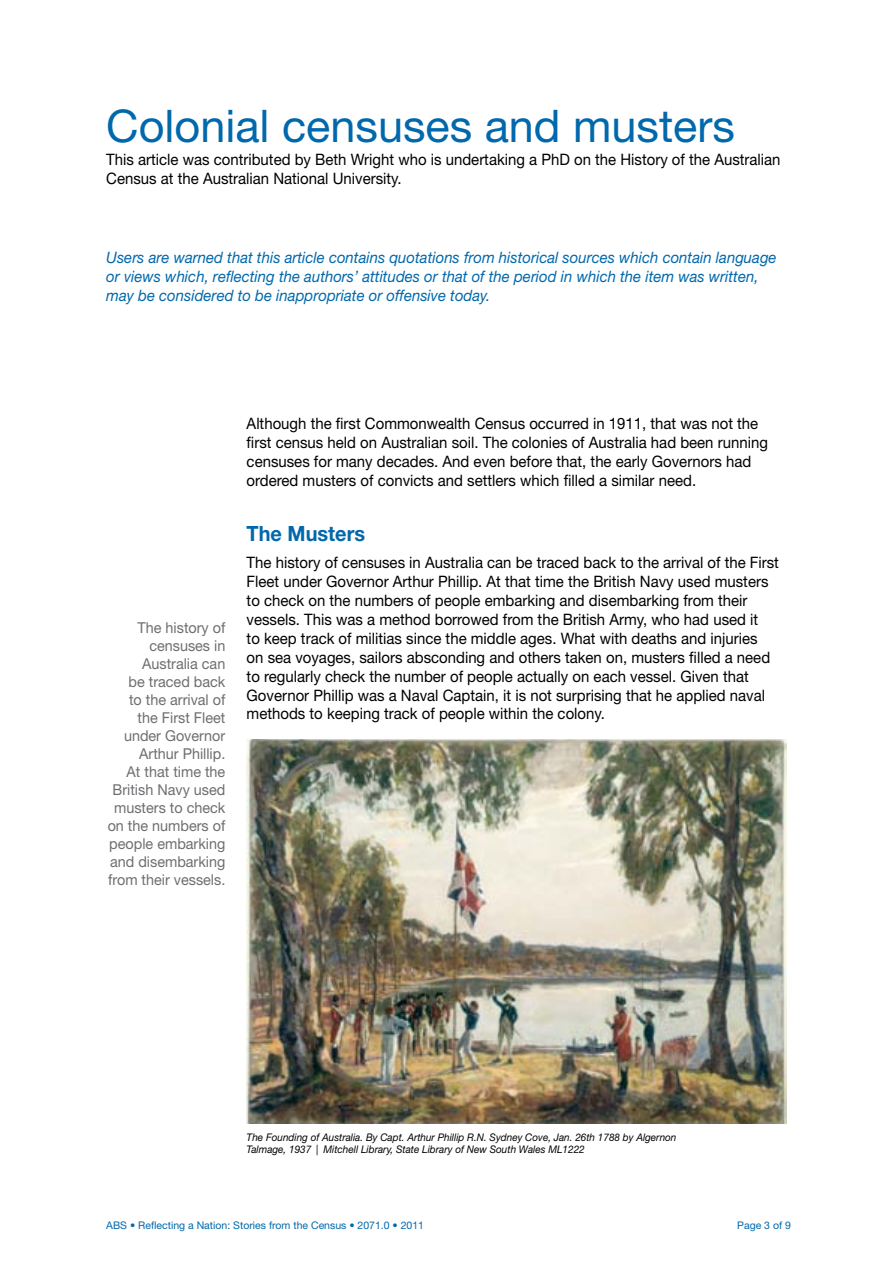
<style>
.page{position:relative;width:893px;height:1263px;background:#fff}
.page>*{position:absolute;margin:0;border:0;box-sizing:border-box;transform-origin:0 0}
.t1{font:45px "Helvetica Neue";color:#0068ac}
.t2{font:700 21px "Helvetica Neue";color:#0068ac;scale:.95 1}
.t3{font:15.75px/18.9px "Helvetica Neue";color:#000;scale:.95 1}
.t4{font:italic 15.75px/18.9px "Helvetica Neue";color:#0068ac;scale:.95 1}
.t5{font:15px/18px "Helvetica Neue";color:#6d6e71;text-align:right;scale:.96 1}
.t6{font:italic 10.5px/12.6px "Helvetica Neue";color:#000;scale:.95 1}
.t7{font:10.5px "Helvetica Neue";color:#0068ac}
</style>
<div class="page">
<img style="left:247px;top:740px;width:540px;height:384px">
<h1 class="t1" style="left:106px;top:99px;width:630px">Colonial censuses and musters</h1>
<p class="t3" style="left:106px;top:150px;width:711px">This article was contributed by Beth Wright who is undertaking a PhD on the History of the Australian<br>Census at the Australian National University.</p>
<p class="t4" style="left:106px;top:248px;width:707px">Users are warned that this article contains quotations from historical sources which contain language or views which, reflecting the authors’ attitudes or that of the period in which the item was written, may be considered to be inappropriate or offensive today.</p>
<p class="t5" style="left:108px;top:619px;width:124px">The history of censuses in<br>Australia can<br>be traced back<br>to the arrival of the First Fleet under Governor<br>Arthur Phillip.<br>At that time the<br>British Navy used musters to check on the numbers of people embarking and disembarking from their vessels.</p>
<p class="t3" style="left:247px;top:414px;width:550px">Although the first Commonwealth Census occurred in 1911, that was not the first census held on Australian soil. The colonies of Australia had been running censuses for many decades. And even before that, the early Governors had ordered musters of convicts and settlers which filled a similar need.</p>
<h2 class="t2" style="left:247px;top:520px;width:126px">The Musters</h2>
<p class="t3" style="left:247px;top:553px;width:562px">The history of censuses in Australia can be traced back to the arrival of the First Fleet under Governor Arthur Phillip. At that time the British Navy used musters to check on the numbers of people embarking and disembarking from their vessels. This was a method borrowed from the British Army, who had used it<br>to keep track of militias since the middle ages. What with deaths and injuries<br>on sea voyages, sailors absconding and others taken on, musters filled a need to regularly check the number of people actually on each vessel. Given that Governor Phillip was a Naval Captain, it is not surprising that he applied naval methods to keeping track of people within the colony.</p>
<p class="t6" style="left:247px;top:1130px;width:454px">The Founding of Australia. By Capt. Arthur Phillip R.N. Sydney Cove, Jan. 26th 1788 by Algernon<br>Talmage, 1937 | Mitchell Library, State Library of New South Wales ML1222</p>
<p class="t7" style="left:106px;top:1219px;width:319px">ABS • Reflecting a Nation: Stories from the Census • 2071.0 • 2011</p>
<p class="t7" style="left:737px;top:1219px;width:55px">Page 3 of 9</p>
</div>
